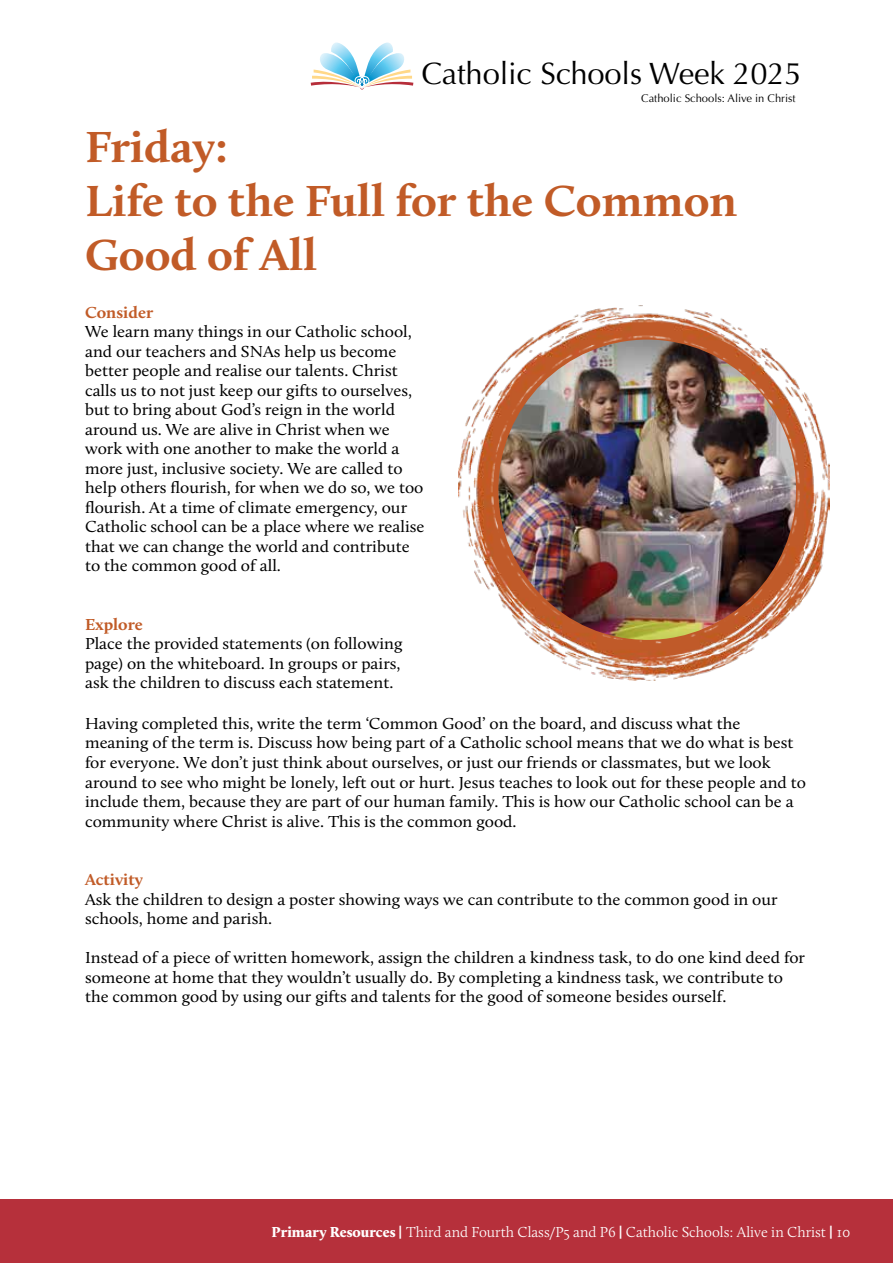
<style>
.page{position:relative;width:893px;height:1263px;background:#fff}
.page>*{position:absolute;margin:0;border:0;box-sizing:border-box;transform-origin:0 0}
.t1{font:700 45px/54px "Calluna";color:#c15b27;scale:1.05 1}
.t2{font:30.9px "Optima";letter-spacing:-.005em;color:#000}
.t3{font:16.5px/19.5px "Calluna";color:#000;scale:1.05 1}
.t4{font:700 16.5px "Calluna";color:#c15b27;scale:1.05 1}
.t5{font:300 15px "Calluna";color:#fff}
.t6{font:11.1px "Optima";color:#000}
.s1{font-weight:900}
.s2{font-family:"Karmina";font-weight:700}
</style>
<div class="page">
<div style="left:0;top:1199px;width:893px;height:64px;background:#b6303b"></div>
<svg style="left:311px;top:43px;width:102px;height:47px"></svg>
<img style="left:459px;top:305px;width:371px;height:376px">
<img style="left:498px;top:340px;width:298px;height:300px">
<h2 class="t2" style="left:421px;top:56px;width:382px">Catholic Schools Week 2025</h2>
<p class="t6" style="left:641px;top:92px;width:156px">Catholic Schools: Alive in Christ</p>
<h1 class="t1" style="left:85px;top:119px;width:623px">Friday:<br>Life to the Full for the Common<br>Good of All</h1>
<p class="t4" style="left:85px;top:302px;width:66px">Consider</p>
<p class="t3" style="left:85px;top:322px;width:325px">We learn many things in our Catholic school, and our teachers and SNAs help us become better people and realise our talents. Christ calls us to not just keep our gifts to ourselves, but to bring about God’s reign in the world around us. We are alive in Christ when we work with one another to make the world a more just, inclusive society. We are called to help others flourish, for when we do so, we too flourish. At a time of climate emergency, our Catholic school can be a place where we realise that we can change the world and contribute to the common good of all.</p>
<p class="t4" style="left:85px;top:614px;width:57px">Explore</p>
<p class="t3" style="left:85px;top:634px;width:304px;text-align:justify">Place the provided statements (on following page) on the whiteboard. In groups or pairs, ask the children to discuss each statement.</p>
<p class="t3" style="left:85px;top:713px;width:688px">Having completed this, write the term ‘Common Good’ on the board, and discuss what the meaning of the term is. Discuss how being part of a Catholic school means that we do what is best for everyone. We don’t just think about ourselves, or just our friends or classmates, but we look around to see who might be lonely, left out or hurt. Jesus teaches to look out for these people and to include them, because they are part of our human family. This is how our Catholic school can be a community where Christ is alive. This is the common good.</p>
<p class="t4" style="left:85px;top:869px;width:57px">Activity</p>
<p class="t3" style="left:85px;top:889px;width:661px">Ask the children to design a poster showing ways we can contribute to the common good in our schools, home and parish.</p>
<p class="t3" style="left:85px;top:947px;width:687px">Instead of a piece of written homework, assign the children a kindness task, to do one kind deed for someone at home that they wouldn’t usually do. By completing a kindness task, we contribute to the common good by using our gifts and talents for the good of someone besides ourself.</p>
<p class="t5" style="left:272px;top:1223px;width:580px"><span class="s1">Primary Resources</span> <span class="s2">|</span> Third and Fourth Class/P5 and P6 <span class="s2">|</span> Catholic Schools: Alive in Christ <span class="s2">|</span> 10</p>
</div>
